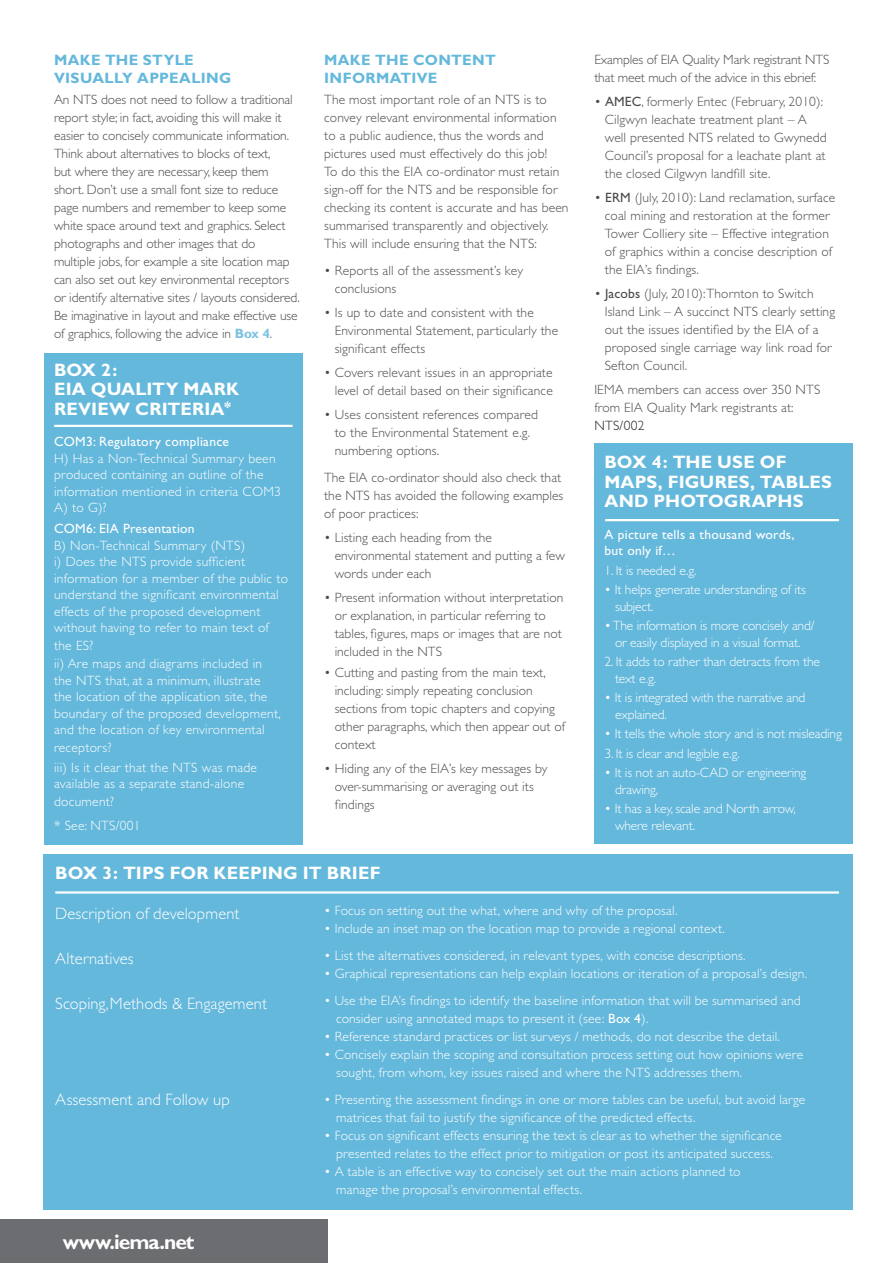
<style>
.page{position:relative;width:893px;height:1263px;background:#fff}
.page>*{position:absolute;margin:0;border:0;box-sizing:border-box;transform-origin:0 0}
.t1{font:700 21px "Gill Sans";letter-spacing:-.045em;color:#fff}
.t2{font:700 18px/19.5px "Gill Sans";letter-spacing:.01em;color:#fff}
.t3{font:300 16.5px "Gill Sans";letter-spacing:.005em;color:#fff}
.t4{font:700 15px/18px "Gill Sans";letter-spacing:.025em;color:#64b8db}
.t5{font:300 13.5px/18px "Gill Sans";letter-spacing:.005em;color:#4b4c4d}
.t6{font:300 13.5px/16.5px "Gill Sans";letter-spacing:.015em;color:#fff}
.t7{font:300 13.5px/16.5px "Gill Sans";letter-spacing:-.01em;color:#fff}
.t8{font:13.5px "Gill Sans";letter-spacing:.02em;color:#fff}
.t9{font:300 13.5px "Gill Sans";letter-spacing:.02em;color:#231f20}
.s1{font-weight:700;color:#7cc2e1}
.s2{font-weight:400}
</style>
<div class="page">
<div style="left:0;top:1219px;width:327px;height:44px;background:#6c6d70"></div>
<div style="left:44px;top:854px;width:809px;height:355px;background:#64b8db"></div>
<hr style="left:55px;top:891px;width:784px;height:3px;background:#fff">
<div style="left:594px;top:443px;width:259px;height:401px;background:#64b8db"></div>
<hr style="left:605px;top:519px;width:234px;height:2px;background:#fff">
<div style="left:44px;top:353px;width:259px;height:492px;background:#64b8db"></div>
<hr style="left:54px;top:425px;width:239px;height:2px;background:#fff">
<p class="t4" style="left:54px;top:51px;width:141px">MAKE THE STYLE</p>
<p class="t4" style="left:54px;top:69px;width:179px">VISUALLY APPEALING</p>
<p class="t5" style="left:54px;top:91px;width:247px">An NTS does not need to follow a traditional report style; in fact, avoiding this will make it easier to concisely communicate information.<br>Think about alternatives to blocks of text,<br>but where they are necessary, keep them short. Don’t use a small font size to reduce page numbers and remember to keep some white space around text and graphics. Select photographs and other images that do multiple jobs, for example a site location map can also set out key environmental receptors or identify alternative sites / layouts considered.<br>Be imaginative in layout and make effective use of graphics, following the advice in <span class="s1">Box 4</span>.</p>
<p class="t2" style="left:54px;top:360px;width:65px">BOX 2:</p>
<p class="t2" style="left:54px;top:379px;width:187px">EIA QUALITY MARK<br>REVIEW CRITERIA<sup>*</sup></p>
<p class="t8" style="left:54px;top:434px;width:176px">COM3: Regulatory compliance</p>
<p class="t6" style="left:54px;top:450px;width:228px">H) Has a Non-Technical Summary been produced containing an outline of the information mentioned in criteria COM3<br>A) to G)?</p>
<p class="t8" style="left:54px;top:521px;width:142px">COM6: EIA Presentation</p>
<p class="t6" style="left:54px;top:537px;width:193px">B) Non-Technical Summary (NTS)</p>
<p class="t6" style="left:54px;top:553px;width:236px">i) Does the NTS provide sufficient information for a member of the public to understand the significant environmental effects of the proposed development without having to refer to main text of</p>
<p class="t6" style="left:54px;top:637px;width:41px">the ES?</p>
<p class="t6" style="left:54px;top:655px;width:228px">ii) Are maps and diagrams included in the NTS that, at a minimum, illustrate the location of the application site, the boundary of the proposed development, and the location of key environmental</p>
<p class="t6" style="left:54px;top:739px;width:59px">receptors?</p>
<p class="t6" style="left:54px;top:759px;width:205px">iii) Is it clear that the NTS was made available as a separate stand-alone</p>
<p class="t6" style="left:54px;top:793px;width:61px">document?</p>
<p class="t6" style="left:54px;top:817px;width:88px">* See: NTS/001</p>
<p class="t4" style="left:324px;top:51px;width:173px">MAKE THE CONTENT<br>INFORMATIVE</p>
<p class="t5" style="left:324px;top:91px;width:246px">The most important role of an NTS is to convey relevant environmental information to a public audience, thus the words and pictures used must effectively do this job!<br>To do this the EIA co-ordinator must retain sign-off for the NTS and be responsible for checking its content is accurate and has been summarised transparently and objectively.<br>This will include ensuring that the NTS:</p>
<p class="t5" style="left:335px;top:262px;width:190px;text-indent:-11px">• Reports all of the assessment’s key conclusions</p>
<p class="t5" style="left:335px;top:304px;width:225px;text-indent:-11px">• Is up to date and consistent with the<br>Environmental Statement, particularly the significant effects</p>
<p class="t5" style="left:324px;top:364px;width:230px;text-align:right">• Covers relevant issues in an appropriate level of detail based on their significance</p>
<p class="t5" style="left:335px;top:406px;width:205px;text-indent:-11px">• Uses consistent references compared to the Environmental Statement e.g. numbering options.</p>
<p class="t5" style="left:324px;top:469px;width:241px">The EIA co-ordinator should also check that the NTS has avoided the following examples of poor practices:</p>
<p class="t5" style="left:335px;top:529px;width:232px;text-indent:-11px">• Listing each heading from the environmental statement and putting a few words under each</p>
<p class="t5" style="left:335px;top:589px;width:230px;text-indent:-11px">• Present information without interpretation or explanation, in particular referring to tables, figures, maps or images that are not included in the NTS</p>
<p class="t5" style="left:335px;top:664px;width:232px;text-indent:-11px">• Cutting and pasting from the main text, including: simply repeating conclusion sections from topic chapters and copying other paragraphs, which then appear out of context</p>
<p class="t5" style="left:335px;top:760px;width:214px;text-indent:-11px">• Hiding any of the EIA’s key messages by over-summarising or averaging out its findings</p>
<p class="t2" style="left:55px;top:863px;width:327px">BOX 3: TIPS FOR KEEPING IT BRIEF</p>
<p class="t5" style="left:594px;top:51px;width:237px">Examples of EIA Quality Mark registrant NTS that meet much of the advice in this ebrief:</p>
<p class="t5" style="left:605px;top:93px;width:223px;text-indent:-11px">• <span class="s2">AMEC</span>, formerly Entec (February, 2010):<br>Cilgwyn leachate treatment plant – A well presented NTS related to Gwynedd Council’s proposal for a leachate plant at the closed Cilgwyn landfill site.</p>
<p class="t5" style="left:605px;top:189px;width:232px;text-indent:-11px">• <span class="s2">ERM</span> (July, 2010): Land reclamation, surface coal mining and restoration at the former Tower Colliery site – Effective integration of graphics within a concise description of the EIA’s findings.</p>
<p class="t5" style="left:605px;top:285px;width:232px;text-indent:-11px">• <span class="s2">Jacobs</span> (July, 2010): Thornton to Switch Island Link – A succinct NTS clearly setting out the issues identified by the EIA of a proposed single carriage way link road for Sefton Council.</p>
<p class="t5" style="left:594px;top:381px;width:228px">IEMA members can access over 350 NTS from EIA Quality Mark registrants at:</p>
<p class="t9" style="left:594px;top:418px;width:52px">NTS/002</p>
<p class="t2" style="left:604px;top:452px;width:229px">BOX 4: THE USE OF<br>MAPS, FIGURES, TABLES<br>AND PHOTOGRAPHS</p>
<p class="t8" style="left:604px;top:527px;width:191px">A picture tells a thousand words,</p>
<p class="t8" style="left:604px;top:543px;width:73px">but only if…</p>
<p class="t7" style="left:604px;top:562px;width:93px">1. It is needed e.g.</p>
<p class="t7" style="left:615px;top:582px;width:192px;text-indent:-11px">• It helps generate understanding of its subject.</p>
<p class="t7" style="left:604px;top:618px;width:212px;text-align:center">• The information is more concisely and/ or easily displayed in a visual format.</p>
<p class="t7" style="left:615px;top:654px;width:206px;text-indent:-11px">2. It adds to rather than detracts from the text e.g.</p>
<p class="t7" style="left:615px;top:690px;width:192px;text-indent:-11px">• It is integrated with the narrative and explained.</p>
<p class="t7" style="left:604px;top:726px;width:239px">• It tells the whole story and is not misleading</p>
<p class="t7" style="left:604px;top:745px;width:137px">3. It is clear and legible e.g.</p>
<p class="t7" style="left:615px;top:765px;width:193px;text-indent:-11px">• It is not an auto-CAD or engineering drawing,</p>
<p class="t7" style="left:604px;top:801px;width:193px">• It has a key, scale and North arrow,</p>
<p class="t7" style="left:615px;top:817px;width:82px">where relevant.</p>
<p class="t3" style="left:55px;top:904px;width:186px">Description of development</p>
<p class="t3" style="left:55px;top:949px;width:80px">Alternatives</p>
<p class="t3" style="left:55px;top:994px;width:213px">Scoping,Methods &amp; Engagement</p>
<p class="t3" style="left:55px;top:1090px;width:176px">Assessment and Follow up</p>
<p class="t1" style="left:63px;top:1230px;width:133px">www.iema.net</p>
<p class="t6" style="left:324px;top:902px;width:355px">• Focus on setting out the what, where and why of the proposal.</p>
<p class="t6" style="left:324px;top:920px;width:402px">• Include an inset map on the location map to provide a regional context.</p>
<p class="t6" style="left:324px;top:947px;width:423px">• List the alternatives considered, in relevant types, with concise descriptions.</p>
<p class="t6" style="left:324px;top:965px;width:485px">• Graphical representations can help explain locations or iteration of a proposal’s design.</p>
<p class="t6" style="left:336px;top:991px;width:466px;line-height:18px;text-indent:-12px">• Use the EIA’s findings to identify the baseline information that will be summarised and consider using annotated maps to present it (see: <span class="s2">Box 4</span>).</p>
<p class="t6" style="left:324px;top:1028px;width:457px">• Reference standard practices or list surveys / methods, do not describe the detail.</p>
<p class="t6" style="left:336px;top:1045px;width:469px;line-height:18px;text-indent:-12px">• Concisely explain the scoping and consultation process setting out how opinions were sought, from whom, key issues raised and where the NTS addresses them.</p>
<p class="t6" style="left:336px;top:1090px;width:471px;line-height:18px;text-indent:-12px">• Presenting the assessment findings in one or more tables can be useful, but avoid large matrices that fail to justify the significance of the predicted effects.</p>
<p class="t6" style="left:324px;top:1126px;width:459px;line-height:18px;text-align:center">• Focus on significant effects ensuring the text is clear as to whether the significance presented relates to the effect prior to mitigation or post its anticipated success.</p>
<p class="t6" style="left:324px;top:1163px;width:418px">• A table is an effective way to concisely set out the main actions planned to</p>
<p class="t6" style="left:336px;top:1181px;width:248px">manage the proposal’s environmental effects.</p>
</div>
